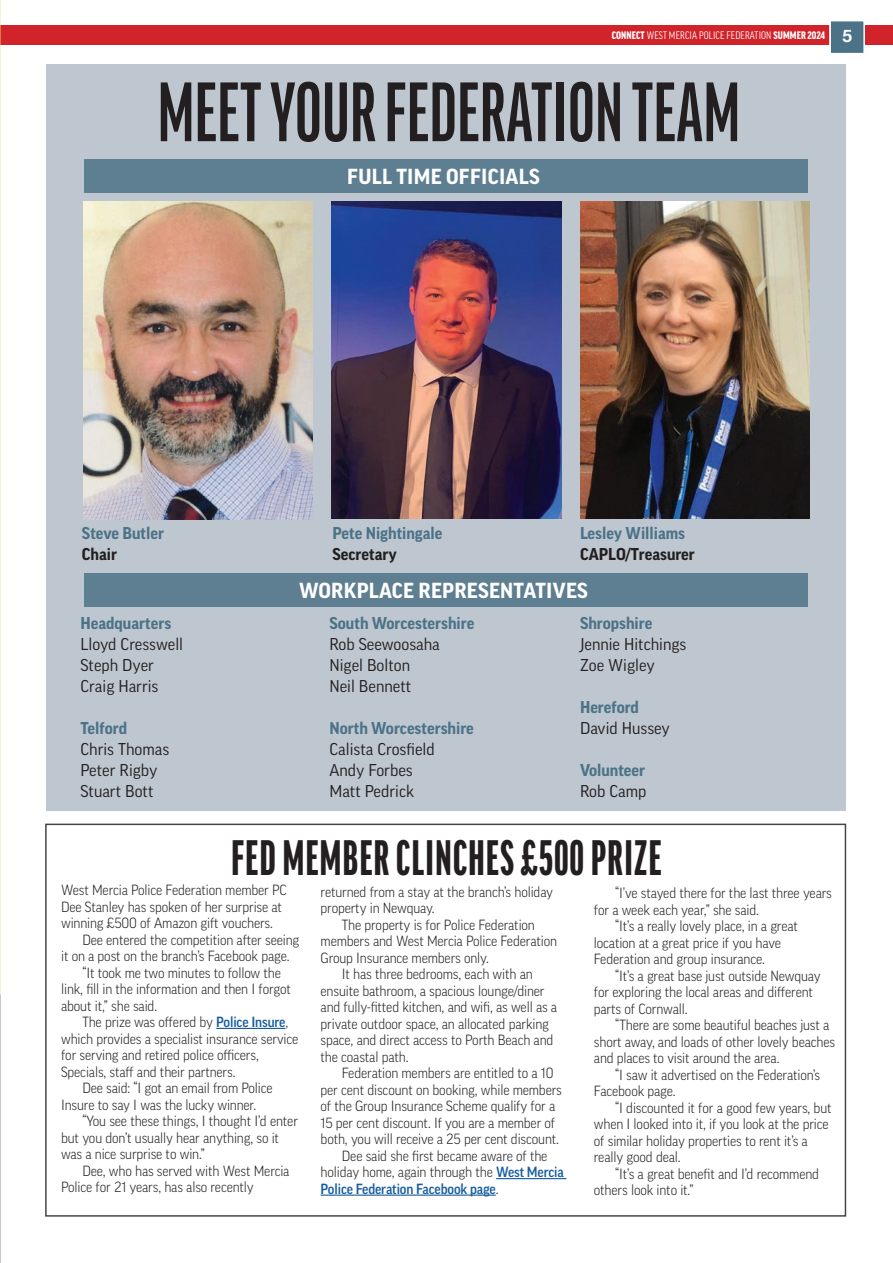
<style>
.page{position:relative;width:893px;height:1263px;background:#fff}
.page>*{position:absolute;margin:0;border:0;box-sizing:border-box;transform-origin:0 0}
.t1{font:700 81px "Good Pro Comp";letter-spacing:.01em;color:#231f20}
.t2{font:900 48px "Good Pro Comp";letter-spacing:.03em;color:#231f20}
.t3{font:700 21px "Good Pro";letter-spacing:.01em;color:#fff}
.t4{font:16.5px/21px "Good Pro";color:#231f20}
.t5{font:700 16.5px "Good Pro";color:#4c7287}
.t6{font:700 16.5px "Good Pro";color:#231f20}
.t7{font:300 14.25px/16.5px "Good Pro";letter-spacing:-.01em;color:#231f20;scale:.96 1}
.t8{font:500 14.25px "Good Pro";letter-spacing:-.01em;color:#175d9e;scale:.96 1}
.t9{font:condensed 10.5px "Good Pro";letter-spacing:.01em;color:#fff}
.s1{font-weight:900}
.s2{font-family:"Helvetica Neue";font-weight:700;font-stretch:normal;font-size:17.25px}
.s3{font-weight:500;color:#175d9e}
.s4{font-weight:300;color:#231f20}
</style>
<div class="page">
<div style="left:0;top:25px;width:893px;height:20px;background:#d1232a"></div>
<div style="left:45px;top:824px;width:801px;height:393px;border:2px solid #231f20"></div>
<div style="left:829px;top:20px;width:36px;height:34px;background:#4c7287;border:2px solid #fff"></div>
<div style="left:46px;top:64px;width:800px;height:746px;background:#bec7d0"></div>
<img style="left:83px;top:201px;width:230px;height:318px">
<img style="left:332px;top:201px;width:229px;height:318px">
<img style="left:580px;top:201px;width:229px;height:318px">
<div style="left:84px;top:159px;width:724px;height:33px;background:#5e7f92"></div>
<div style="left:84px;top:573px;width:724px;height:33px;background:#5e7f92"></div>
<hr style="left:216px;top:1028px;width:69px;height:1px;background:#175d9e">
<hr style="left:496px;top:1178px;width:70px;height:1px;background:#175d9e">
<hr style="left:321px;top:1194px;width:175px;height:2px;background:#175d9e">
<p class="t9" style="left:612px;top:30px;width:242px"><span class="s1">CONNECT</span> WEST MERCIA POLICE FEDERATION <span class="s1">SUMMER 2024</span> <span class="s2">5</span></p>
<h1 class="t1" style="left:158px;top:67px;width:583px">MEET YOUR FEDERATION TEAM</h1>
<h3 class="t3" style="left:347px;top:164px;width:194px">FULL TIME OFFICIALS</h3>
<p class="t5" style="left:82px;top:523px;width:84px">Steve Butler</p>
<p class="t6" style="left:82px;top:544px;width:37px">Chair</p>
<p class="t5" style="left:80px;top:613px;width:92px">Headquarters</p>
<p class="t4" style="left:80px;top:633px;width:104px">Lloyd Cresswell<br>Steph Dyer<br>Craig Harris</p>
<p class="t5" style="left:80px;top:718px;width:48px">Telford</p>
<p class="t4" style="left:80px;top:738px;width:90px">Chris Thomas<br>Peter Rigby<br>Stuart Bott</p>
<p class="t5" style="left:332px;top:523px;width:112px">Pete Nightingale</p>
<p class="t6" style="left:332px;top:544px;width:66px">Secretary</p>
<p class="t5" style="left:580px;top:523px;width:107px">Lesley Williams</p>
<p class="t6" style="left:580px;top:544px;width:116px">CAPLO/Treasurer</p>
<h3 class="t3" style="left:299px;top:578px;width:290px">WORKPLACE REPRESENTATIVES</h3>
<p class="t5" style="left:329px;top:613px;width:146px">South Worcestershire</p>
<p class="t4" style="left:329px;top:633px;width:112px">Rob Seewoosaha<br>Nigel Bolton<br>Neil Bennett</p>
<p class="t5" style="left:329px;top:718px;width:146px">North Worcestershire</p>
<p class="t4" style="left:329px;top:738px;width:107px">Calista Crosfield<br>Andy Forbes<br>Matt Pedrick</p>
<p class="t5" style="left:580px;top:613px;width:74px">Shropshire</p>
<p class="t4" style="left:580px;top:633px;width:108px">Jennie Hitchings<br>Zoe Wigley</p>
<p class="t5" style="left:580px;top:697px;width:61px">Hereford</p>
<p class="t4" style="left:580px;top:717px;width:91px">David Hussey</p>
<p class="t5" style="left:580px;top:760px;width:67px">Volunteer</p>
<p class="t4" style="left:580px;top:780px;width:68px">Rob Camp</p>
<h2 class="t2" style="left:231px;top:831px;width:432px">FED MEMBER CLINCHES £500 PRIZE</h2>
<p class="t7" style="left:321px;top:883px;width:244px">returned from a stay at the branch’s holiday property in Newquay.</p>
<p class="t7" style="left:342px;top:916px;width:203px">The property is for Police Federation</p>
<p class="t7" style="left:321px;top:933px;width:248px">members and West Mercia Police Federation</p>
<p class="t7" style="left:321px;top:949px;width:177px">Group Insurance members only.</p>
<p class="t7" style="left:342px;top:966px;width:200px">It has three bedrooms, each with an</p>
<p class="t7" style="left:321px;top:982px;width:235px">ensuite bathroom, a spacious lounge/diner</p>
<p class="t7" style="left:321px;top:999px;width:248px">and fully-fitted kitchen, and wifi, as well as a</p>
<p class="t7" style="left:321px;top:1015px;width:239px">private outdoor space, an allocated parking</p>
<p class="t7" style="left:321px;top:1032px;width:244px">space, and direct access to Porth Beach and</p>
<p class="t7" style="left:321px;top:1048px;width:93px">the coastal path.</p>
<p class="t7" style="left:342px;top:1065px;width:222px">Federation members are entitled to a 10</p>
<p class="t7" style="left:321px;top:1081px;width:253px">per cent discount on booking, while members</p>
<p class="t7" style="left:321px;top:1098px;width:246px">of the Group Insurance Scheme qualify for a</p>
<p class="t7" style="left:321px;top:1114px;width:246px">15 per cent discount. If you are a member of</p>
<p class="t7" style="left:321px;top:1131px;width:250px">both, you will receive a 25 per cent discount.</p>
<p class="t7" style="left:342px;top:1147px;width:216px">Dee said she first became aware of the</p>
<p class="t7" style="left:321px;top:1164px;width:255px">holiday home, again through the <span class="s3">West Mercia</span></p>
<p class="t8" style="left:321px;top:1181px;width:187px">Police Federation Facebook page<span class="s4">.</span></p>
<p class="t7" style="left:61px;top:882px;width:237px">West Mercia Police Federation member PC</p>
<p class="t7" style="left:61px;top:898px;width:232px">Dee Stanley has spoken of her surprise at</p>
<p class="t7" style="left:61px;top:915px;width:222px">winning £500 of Amazon gift vouchers.</p>
<p class="t7" style="left:82px;top:931px;width:227px">Dee entered the competition after seeing</p>
<p class="t7" style="left:61px;top:948px;width:239px">it on a post on the branch’s Facebook page.</p>
<p class="t7" style="left:82px;top:964px;width:208px">“It took me two minutes to follow the</p>
<p class="t7" style="left:61px;top:981px;width:241px">link, fill in the information and then I forgot</p>
<p class="t7" style="left:61px;top:997px;width:102px">about it,” she said.</p>
<p class="t7" style="left:82px;top:1014px;width:216px">The prize was offered by <span class="s3">Police Insure</span>,</p>
<p class="t7" style="left:61px;top:1030px;width:249px">which provides a specialist insurance service</p>
<p class="t7" style="left:61px;top:1047px;width:208px">for serving and retired police officers,</p>
<p class="t7" style="left:61px;top:1063px;width:183px">Specials, staff and their partners.</p>
<p class="t7" style="left:82px;top:1080px;width:200px">Dee said: “I got an email from Police</p>
<p class="t7" style="left:61px;top:1096px;width:205px">Insure to say I was the lucky winner.</p>
<p class="t7" style="left:82px;top:1113px;width:226px">“You see these things, I thought I’d enter</p>
<p class="t7" style="left:61px;top:1129px;width:229px">but you don’t usually hear anything, so it</p>
<p class="t7" style="left:61px;top:1146px;width:151px">was a nice surprise to win.”</p>
<p class="t7" style="left:82px;top:1162px;width:217px">Dee, who has served with West Mercia</p>
<p class="t7" style="left:61px;top:1179px;width:202px">Police for 21 years, has also recently</p>
<p class="t7" style="left:615px;top:885px;width:227px">“I’ve stayed there for the last three years</p>
<p class="t7" style="left:594px;top:901px;width:173px">for a week each year,” she said.</p>
<p class="t7" style="left:615px;top:918px;width:192px">“It’s a really lovely place, in a great</p>
<p class="t7" style="left:594px;top:934px;width:196px">location at a great price if you have</p>
<p class="t7" style="left:594px;top:951px;width:180px">Federation and group insurance.</p>
<p class="t7" style="left:615px;top:967px;width:215px">“It’s a great base just outside Newquay</p>
<p class="t7" style="left:594px;top:984px;width:230px">for exploring the local areas and different</p>
<p class="t7" style="left:594px;top:1000px;width:99px">parts of Cornwall.</p>
<p class="t7" style="left:615px;top:1017px;width:225px">“There are some beautiful beaches just a</p>
<p class="t7" style="left:594px;top:1033px;width:253px">short away, and loads of other lovely beaches</p>
<p class="t7" style="left:594px;top:1050px;width:195px">and places to visit around the area.</p>
<p class="t7" style="left:615px;top:1066px;width:215px">“I saw it advertised on the Federation’s</p>
<p class="t7" style="left:594px;top:1083px;width:87px">Facebook page.</p>
<p class="t7" style="left:615px;top:1099px;width:227px">“I discounted it for a good few years, but</p>
<p class="t7" style="left:594px;top:1116px;width:246px">when I looked into it, if you look at the price</p>
<p class="t7" style="left:594px;top:1132px;width:224px">of similar holiday properties to rent it’s a</p>
<p class="t7" style="left:594px;top:1149px;width:92px">really good deal.</p>
<p class="t7" style="left:615px;top:1165px;width:214px">“It’s a great benefit and I’d recommend</p>
<p class="t7" style="left:594px;top:1182px;width:105px">others look into it.”</p>
</div>
